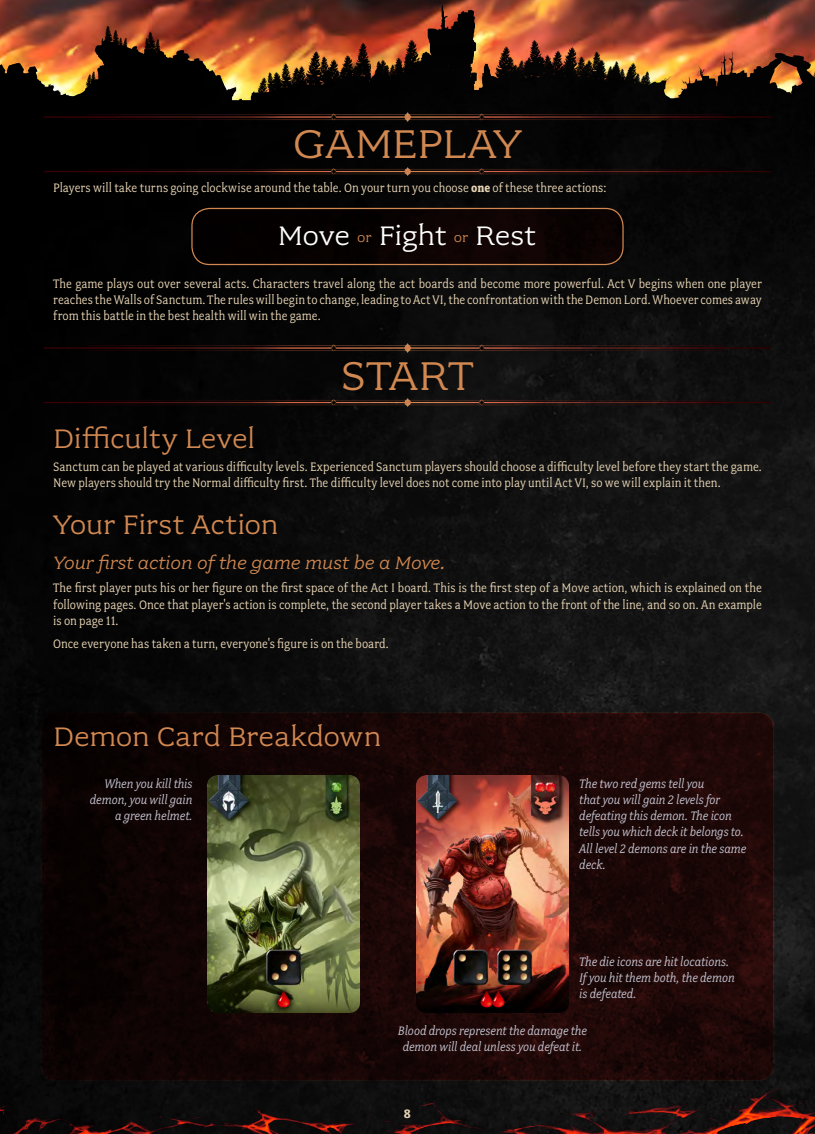
<style>
.page{position:relative;width:815px;height:1134px;background:#fff}
.page>*{position:absolute;margin:0;border:0;box-sizing:border-box;transform-origin:0 0}
.t1{font:45px "Fairplex Wide OT";letter-spacing:-.01em;color:#d18851}
.t2{font:30px "Fairplex Wide OT";letter-spacing:-.005em;color:#d18851}
.t3{font:30px "Fairplex Wide OT";letter-spacing:-.015em;color:#fff}
.t4{font:italic 20px "Fairplex Wide OT";letter-spacing:-.015em;color:#d18851}
.t5{font:13.75px/16.2px "Fairplex Narrow OT";color:#e7d4b4;text-align:justify}
.t6{font:italic 13.75px/16.2px "Fairplex Narrow OT";letter-spacing:-.005em;color:#c3c1ce}
.t7{font:700 13.75px "Fairplex Narrow OT";color:#e7d4b4}
.s1{font-weight:700}
.s2{font-size:15px;color:#d18851}
</style>
<div class="page">
<img style="left:0;top:106px;width:815px;height:981px">
<img style="left:0;top:1087px;width:815px;height:47px">
<img style="left:0;top:0;width:815px;height:106px">
<img style="left:44px;top:167px;width:727px;height:9px">
<img style="left:44px;top:399px;width:727px;height:8px">
<img style="left:44px;top:113px;width:727px;height:8px">
<img style="left:44px;top:344px;width:727px;height:8px">
<div style="left:41px;top:713px;width:733px;height:367px;background:linear-gradient(to right,#0c0303,#230a09);border-radius:15px"></div>
<div style="left:192px;top:208px;width:431px;height:56px;background:#080201;border-radius:18px"></div>
<div style="left:191px;top:208px;width:433px;height:57px;border:1px solid #d18851;border-radius:18px"></div>
<img style="left:416px;top:775px;width:153px;height:238px">
<img style="left:208px;top:775px;width:152px;height:238px">
<h1 class="t1" style="left:293px;top:119px;width:231px">GAMEPLAY</h1>
<p class="t5" style="left:53px;top:180px;width:555px">Players will take turns going clockwise around the table. On your turn you choose <span class="s1">one</span> of these three actions:</p>
<h2 class="t3" style="left:278px;top:218px;width:260px">Move <span class="s2">or</span> Fight <span class="s2">or</span> Rest</h2>
<p class="t5" style="left:53px;top:275px;width:710px">The game plays out over several acts. Characters travel along the act boards and become more powerful. Act V begins when one player reaches the Walls of Sanctum. The rules will begin to change, leading to Act VI, the confrontation with the Demon Lord. Whoever comes away from this battle in the best health will win the game.</p>
<h1 class="t1" style="left:341px;top:351px;width:135px">START</h1>
<h2 class="t2" style="left:53px;top:421px;width:203px">Difficulty Level</h2>
<p class="t5" style="left:53px;top:459px;width:710px">Sanctum can be played at various difficulty levels. Experienced Sanctum players should choose a difficulty level before they start the game.<br>New players should try the Normal difficulty first. The difficulty level does not come into play until Act VI, so we will explain it then.</p>
<h2 class="t2" style="left:53px;top:508px;width:227px">Your First Action</h2>
<h3 class="t4" style="left:53px;top:551px;width:394px">Your first action of the game must be a Move.</h3>
<p class="t5" style="left:53px;top:580px;width:710px">The first player puts his or her figure on the first space of the Act I board. This is the first step of a Move action, which is explained on the following pages. Once that player's action is complete, the second player takes a Move action to the front of the line, and so on. An example is on page 11.</p>
<p class="t5" style="left:53px;top:636px;width:337px">Once everyone has taken a turn, everyone's figure is on the board.</p>
<h2 class="t2" style="left:53px;top:720px;width:330px">Demon Card Breakdown</h2>
<p class="t6" style="left:90px;top:775px;width:104px;text-align:right">When you kill this demon, you will gain a green helmet.</p>
<p class="t6" style="left:579px;top:775px;width:169px">The two red gems tell you<br>that you will gain 2 levels for defeating this demon. The icon tells you which deck it belongs to.<br>All level 2 demons are in the same deck.</p>
<p class="t6" style="left:579px;top:953px;width:157px">The die icons are hit locations.<br>If you hit them both, the demon is defeated.</p>
<p class="t6" style="left:398px;top:1022px;width:191px;text-align:center">Blood drops represent the damage the demon will deal unless you defeat it.</p>
<p class="t7" style="left:404px;top:1106px;width:9px">8</p>
</div>
